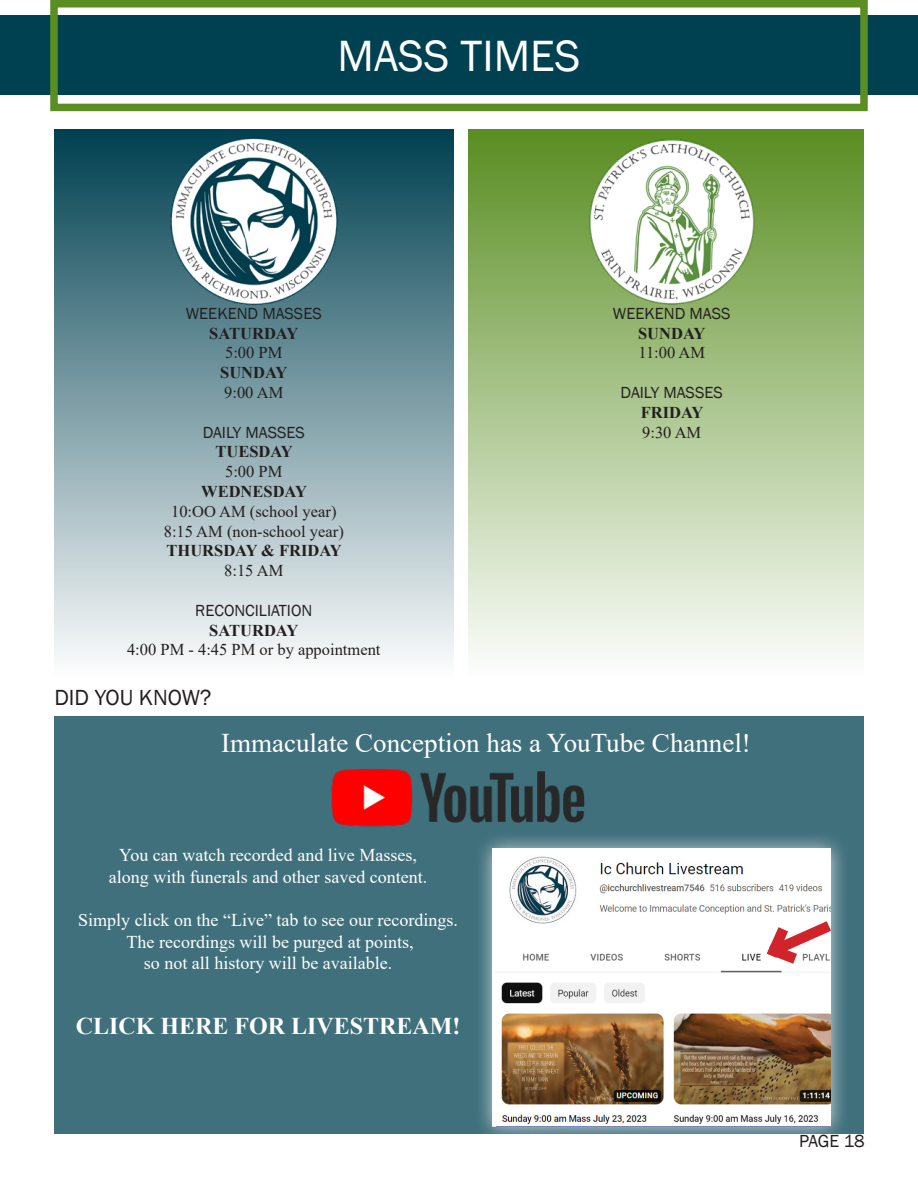
<style>
.page{position:relative;width:918px;height:1188px;background:#fff}
.page>*{position:absolute;margin:0;border:0;box-sizing:border-box;transform-origin:0 0}
.t1{font:45px "Franklin Gothic";color:#fff}
.t2{font:27px "Times New Roman";color:#fff}
.t3{font:700 24px "Times New Roman";color:#fff}
.t4{font:22.5px "Franklin Gothic";color:#231f20}
.t5{font:18px "Times New Roman";color:#fff}
.t6{font:18px "Franklin Gothic";letter-spacing:-.015em;color:#231f20}
.t7{font:16.5px "Times New Roman";color:#231f20}
.t8{font:700 16.5px "Times New Roman";color:#231f20}
.t9{font:16.5px "Franklin Gothic";color:#231f20}
</style>
<div class="page">
<div style="left:54px;top:717px;width:810px;height:417px;background:#40707c"></div>
<div style="left:54px;top:130px;width:400px;height:547px;background:linear-gradient(to bottom,#004050,#fdfdfd)"></div>
<div style="left:0;top:15px;width:918px;height:80px;background:#004151"></div>
<div style="left:50px;top:0;width:818px;height:111px;border:8px solid #5a8e22"></div>
<div style="left:468px;top:130px;width:396px;height:547px;background:linear-gradient(to bottom,#598d21,#fdfefd)"></div>
<img style="left:169px;top:137px;width:169px;height:169px">
<img style="left:587px;top:137px;width:169px;height:168px">
<div style="left:474px;top:830px;width:376px;height:315px;background:#fff;opacity:.75"></div>
<img style="left:493px;top:849px;width:338px;height:277px">
<img style="left:331px;top:769px;width:259px;height:64px">
<svg style="left:756px;top:912px;width:87px;height:60px;background:#ddc0c3"></svg>
<p class="t1" style="left:338px;top:28px;width:244px">MASS TIMES</p>
<p class="t9" style="left:186px;top:303px;width:138px">WEEKEND MASSES</p>
<p class="t8" style="left:209px;top:321px;width:90px">SATURDAY</p>
<p class="t7" style="left:225px;top:341px;width:59px">5:00 PM</p>
<p class="t8" style="left:220px;top:361px;width:69px">SUNDAY</p>
<p class="t7" style="left:224px;top:381px;width:61px">9:00 AM</p>
<p class="t9" style="left:203px;top:422px;width:104px">DAILY MASSES</p>
<p class="t8" style="left:215px;top:440px;width:79px">TUESDAY</p>
<p class="t7" style="left:225px;top:460px;width:59px">5:00 PM</p>
<p class="t8" style="left:201px;top:480px;width:107px">WEDNESDAY</p>
<p class="t7" style="left:171px;top:500px;width:167px">10:OO AM (school year)</p>
<p class="t7" style="left:164px;top:519px;width:182px">8:15 AM (non-school year)</p>
<p class="t8" style="left:167px;top:539px;width:177px">THURSDAY &amp; FRIDAY</p>
<p class="t7" style="left:224px;top:559px;width:61px">8:15 AM</p>
<p class="t9" style="left:195px;top:600px;width:118px">RECONCILIATION</p>
<p class="t8" style="left:209px;top:618px;width:90px">SATURDAY</p>
<p class="t7" style="left:127px;top:638px;width:255px">4:00 PM - 4:45 PM or by appointment</p>
<p class="t4" style="left:54px;top:683px;width:159px">DID YOU KNOW?</p>
<p class="t9" style="left:613px;top:303px;width:119px">WEEKEND MASS</p>
<p class="t8" style="left:638px;top:321px;width:69px">SUNDAY</p>
<p class="t7" style="left:638px;top:341px;width:68px">11:00 AM</p>
<p class="t9" style="left:621px;top:382px;width:104px">DAILY MASSES</p>
<p class="t8" style="left:641px;top:400px;width:64px">FRIDAY</p>
<p class="t7" style="left:642px;top:420px;width:61px">9:30 AM</p>
<p class="t2" style="left:221px;top:724px;width:531px">Immaculate Conception has a YouTube Channel!</p>
<p class="t5" style="left:119px;top:843px;width:299px">You can watch recorded and live Masses,</p>
<p class="t5" style="left:109px;top:864px;width:320px">along with funerals and other saved content.</p>
<p class="t5" style="left:78px;top:907px;width:381px">Simply click on the “Live” tab to see our recordings.</p>
<p class="t5" style="left:127px;top:929px;width:289px">The recordings will be purged at points,</p>
<p class="t5" style="left:144px;top:951px;width:250px">so not all history will be available.</p>
<p class="t3" style="left:76px;top:1008px;width:386px">CLICK HERE FOR LIVESTREAM!</p>
<p class="t6" style="left:799px;top:1129px;width:67px">PAGE 18</p>
</div>
